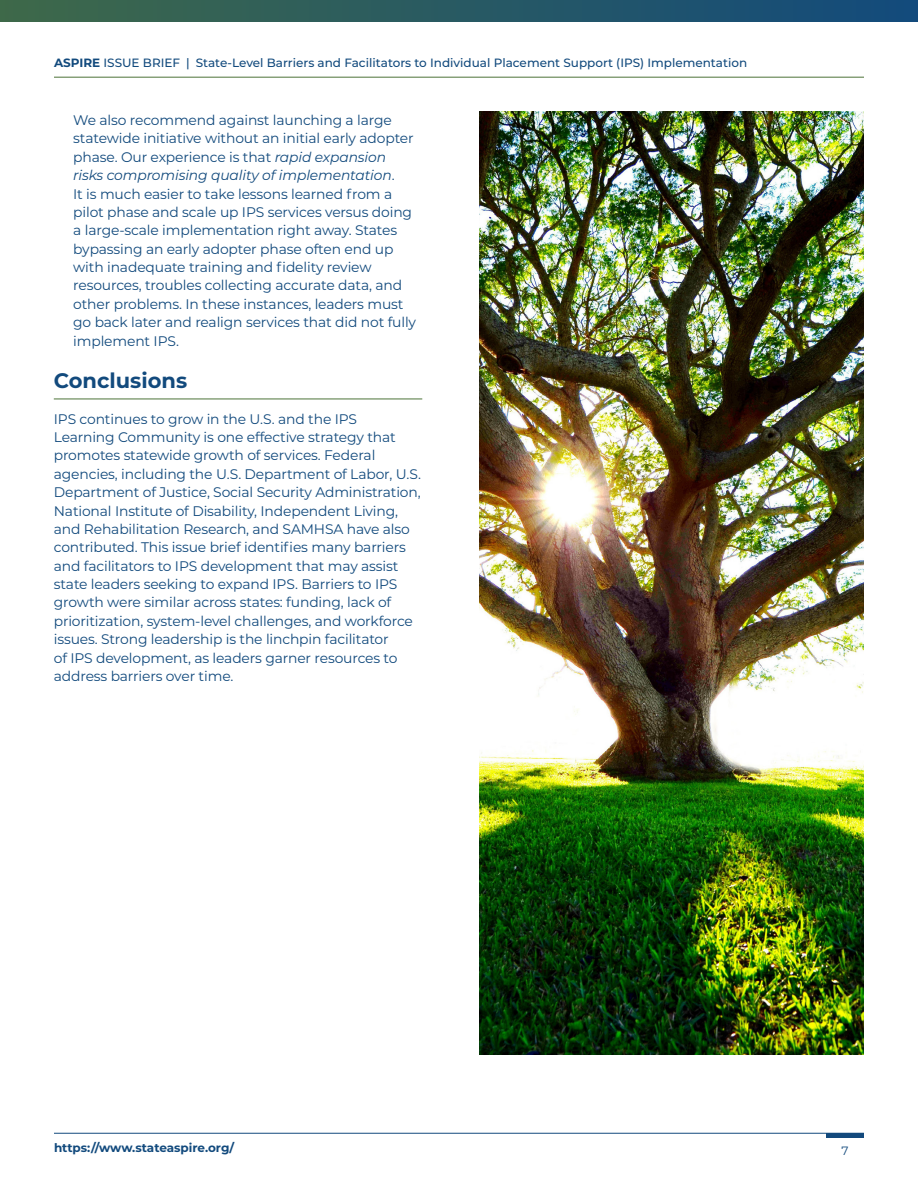
<style>
.page{position:relative;width:918px;height:1188px;background:#fff}
.page>*{position:absolute;margin:0;border:0;box-sizing:border-box;transform-origin:0 0}
.t1{font:700 21px "Montserrat";color:#124a7d}
.t2{font:13.8px/18.3px "Montserrat";letter-spacing:-.01em;color:#124a7d}
.t3{font:500 12px "Montserrat";color:#124a7d}
.t4{font:700 12px "Montserrat";color:#124a7d}
.t5{font:12px "Montserrat";color:#124a7d}
.s1{font-weight:700}
.s2{font-style:italic}
</style>
<div class="page">
<hr style="left:54px;top:1133px;width:810px;height:1px;background:#124a7d">
<hr style="left:54px;top:77px;width:810px;height:1px;background:#4d7338">
<div style="left:826px;top:1133px;width:38px;height:5px;background:#12497c"></div>
<div style="left:0;top:0;width:918px;height:22px;background:linear-gradient(to right,#3e6949,#134a7c)"></div>
<hr style="left:54px;top:399px;width:368px;height:1px;background:#4d7338">
<img style="left:479px;top:112px;width:385px;height:942px">
<p class="t3" style="left:54px;top:55px;width:695px"><span class="s1">ASPIRE</span> ISSUE BRIEF | State-Level Barriers and Facilitators to Individual Placement Support (IPS) Implementation</p>
<p class="t2" style="left:73px;top:111px;width:344px">We also recommend against launching a large statewide initiative without an initial early adopter phase. Our experience is that <span class="s2">rapid expansion risks compromising quality of implementation</span>.<br>It is much easier to take lessons learned from a pilot phase and scale up IPS services versus doing a large-scale implementation right away. States bypassing an early adopter phase often end up with inadequate training and fidelity review resources, troubles collecting accurate data, and other problems. In these instances, leaders must go back later and realign services that did not fully implement IPS.</p>
<h2 class="t1" style="left:54px;top:365px;width:135px">Conclusions</h2>
<p class="t2" style="left:54px;top:409px;width:369px">IPS continues to grow in the U.S. and the IPS Learning Community is one effective strategy that promotes statewide growth of services. Federal agencies, including the U.S. Department of Labor, U.S.<br>Department of Justice, Social Security Administration, National Institute of Disability, Independent Living, and Rehabilitation Research, and SAMHSA have also contributed. This issue brief identifies many barriers and facilitators to IPS development that may assist state leaders seeking to expand IPS. Barriers to IPS growth were similar across states: funding, lack of prioritization, system-level challenges, and workforce issues. Strong leadership is the linchpin facilitator<br>of IPS development, as leaders garner resources to address barriers over time.</p>
<p class="t4" style="left:54px;top:1139px;width:182px">https://www.stateaspire.org/</p>
<p class="t5" style="left:842px;top:1142px;width:9px">7</p>
</div>
